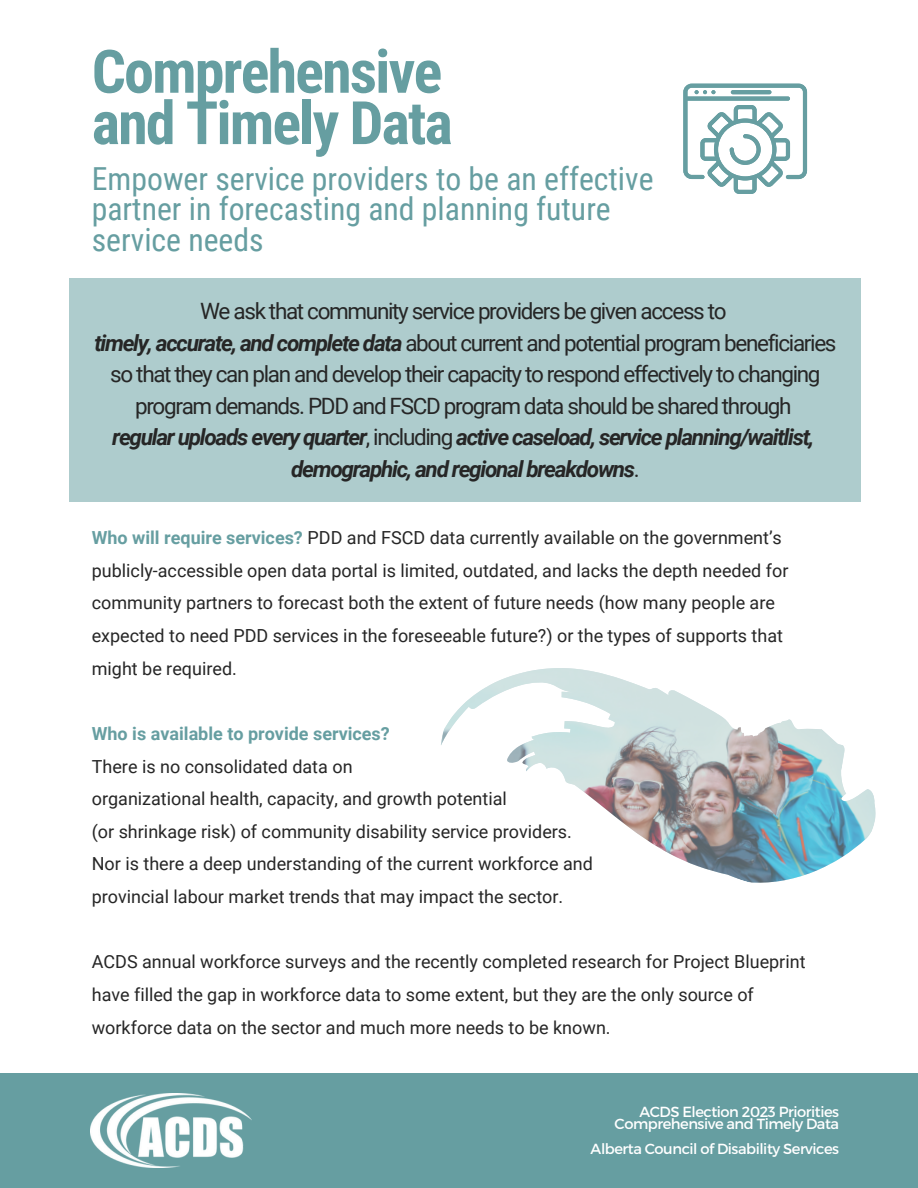
<style>
.page{position:relative;width:918px;height:1188px;background:#fff}
.page>*{position:absolute;margin:0;border:0;box-sizing:border-box;transform-origin:0 0}
.t1{font:700 59.85px/51.3px "Roboto Condensed";letter-spacing:-.03em;color:#669ea1}
.t2{font:31.8px/30.3px "Roboto Condensed";color:#669ea1}
.t3{font:22.5px/31.5px "Roboto";letter-spacing:-.06em;color:#262626;text-align:center}
.t4{font:18px/32.7px "Roboto";color:#262626}
.t5{font:700 18px "Roboto";color:#669ea1}
.t6{font:14.7px/12.3px "Montserrat";letter-spacing:-.03em;color:#fff;text-align:right}
.s1{font-weight:700;font-style:italic}
.s2{font-weight:700;color:#669ea1}
</style>
<div class="page">
<svg style="left:683px;top:84px;width:124px;height:110px"></svg>
<div style="left:0;top:1073px;width:918px;height:115px;background:#669ea1"></div>
<img style="left:90px;top:1093px;width:161px;height:75px">
<img style="left:444px;top:668px;width:432px;height:215px">
<div style="left:69px;top:278px;width:791px;height:224px;background:#aecccd"></div>
<h1 class="t1" style="left:92px;top:47px;width:362px">Comprehensive and Timely Data</h1>
<h2 class="t2" style="left:92px;top:164px;width:563px">Empower service providers to be an effective partner in forecasting and planning future service needs</h2>
<p class="t3" style="left:94px;top:296px;width:744px">We ask that community service providers be given access to<br><span class="s1">timely, accurate, and complete data</span> about current and potential program beneficiaries so that they can plan and develop their capacity to respond effectively to changing program demands. PDD and FSCD program data should be shared through<br><span class="s1">regular uploads every quarter</span>, including <span class="s1">active caseload, service planning/waitlist, demographic, and regional breakdowns</span>.</p>
<p class="t4" style="left:92px;top:522px;width:698px"><span class="s2">Who will require services?</span> PDD and FSCD data currently available on the government’s publicly-accessible open data portal is limited, outdated, and lacks the depth needed for community partners to forecast both the extent of future needs (how many people are expected to need PDD services in the foreseeable future?) or the types of supports that might be required.</p>
<p class="t5" style="left:92px;top:723px;width:300px">Who is available to provide services?</p>
<p class="t4" style="left:92px;top:750px;width:503px">There is no consolidated data on<br>organizational health, capacity, and growth potential<br>(or shrinkage risk) of community disability service providers.<br>Nor is there a deep understanding of the current workforce and provincial labour market trends that may impact the sector.</p>
<p class="t4" style="left:92px;top:946px;width:715px">ACDS annual workforce surveys and the recently completed research for Project Blueprint have filled the gap in workforce data to some extent, but they are the only source of workforce data on the sector and much more needs to be known.</p>
<p class="t6" style="left:615px;top:1105px;width:226px">ACDS Election 2023 Priorities<br>Comprehensive and Timely Data</p>
<p class="t6" style="left:591px;top:1142px;width:250px">Alberta Council of Disability Services</p>
</div>
